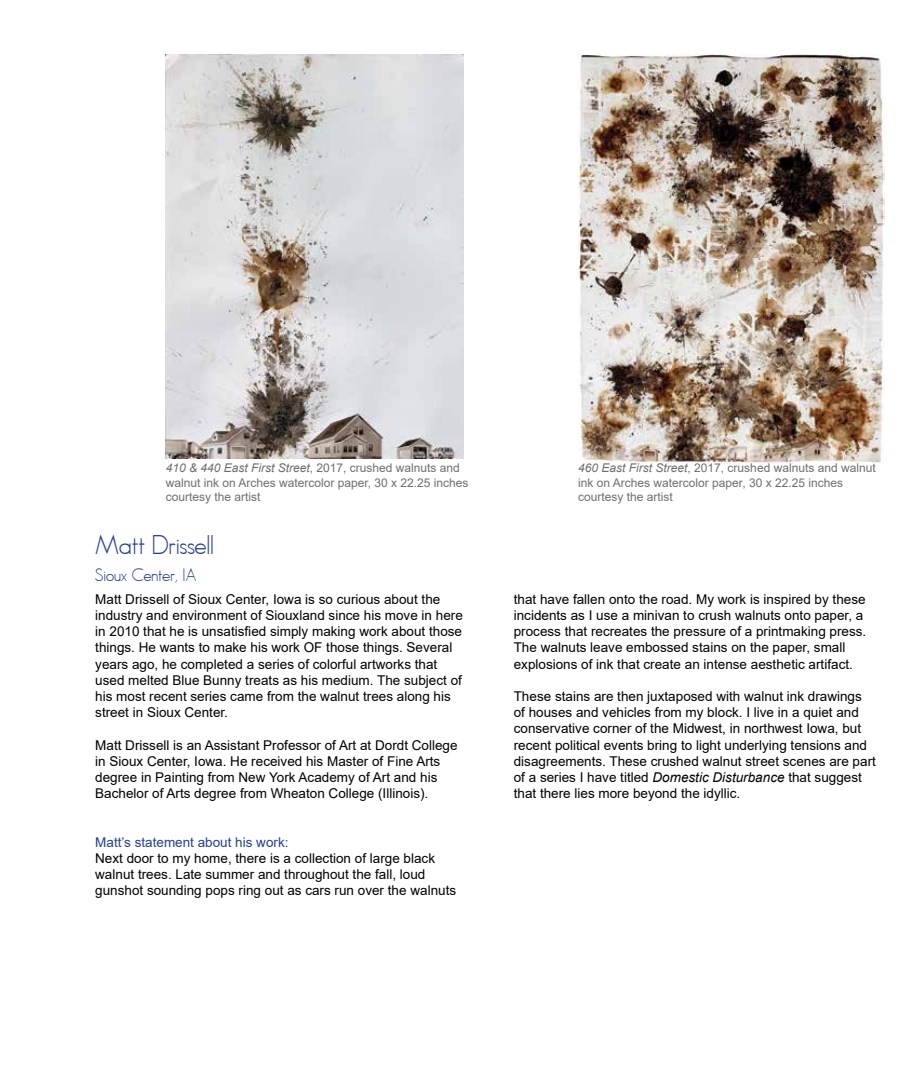
<style>
.page{position:relative;width:918px;height:1080px;background:#fff}
.page>*{position:absolute;margin:0;border:0;box-sizing:border-box;transform-origin:0 0}
.t1{font:27px "MAXIMO";color:#25408f}
.t2{font:18px "MAXIMO";color:#25408f}
.t3{font:13.5px/16.2px "Arial";color:#000}
.t4{font:13.5px "Arial";color:#25408f}
.t5{font:12px/14.4px "Arial";color:#6d6e71}
.s1{font-style:italic}
</style>
<div class="page">
<img style="left:166px;top:54px;width:297px;height:405px">
<img style="left:578px;top:54px;width:307px;height:410px">
<p class="t5" style="left:166px;top:461px;width:304px"><span class="s1">410 &amp; 440 East First Street</span>, 2017, crushed walnuts and walnut ink on Arches watercolor paper, 30 x 22.25 inches courtesy the artist</p>
<p class="t5" style="left:578px;top:461px;width:299px"><span class="s1">460 East First Street</span>, 2017, crushed walnuts and walnut ink on Arches watercolor paper, 30 x 22.25 inches courtesy the artist</p>
<h1 class="t1" style="left:95px;top:529px;width:120px">Matt Drissell</h1>
<h2 class="t2" style="left:95px;top:564px;width:103px">Sioux Center, IA</h2>
<p class="t3" style="left:95px;top:591px;width:369px">Matt Drissell of Sioux Center, Iowa is so curious about the industry and environment of Siouxland since his move in here in 2010 that he is unsatisfied simply making work about those things. He wants to make his work OF those things. Several years ago, he completed a series of colorful artworks that used melted Blue Bunny treats as his medium. The subject of his most recent series came from the walnut trees along his street in Sioux Center.</p>
<p class="t3" style="left:95px;top:737px;width:364px">Matt Drissell is an Assistant Professor of Art at Dordt College in Sioux Center, Iowa. He received his Master of Fine Arts degree in Painting from New York Academy of Art and his Bachelor of Arts degree from Wheaton College (Illinois).</p>
<p class="t4" style="left:95px;top:833px;width:195px">Matt’s statement about his work:</p>
<p class="t3" style="left:95px;top:850px;width:362px">Next door to my home, there is a collection of large black walnut trees. Late summer and throughout the fall, loud gunshot sounding pops ring out as cars run over the walnuts</p>
<p class="t3" style="left:514px;top:591px;width:354px">that have fallen onto the road. My work is inspired by these incidents as I use a minivan to crush walnuts onto paper, a process that recreates the pressure of a printmaking press.<br>The walnuts leave embossed stains on the paper, small explosions of ink that create an intense aesthetic artifact.</p>
<p class="t3" style="left:514px;top:688px;width:364px">These stains are then juxtaposed with walnut ink drawings of houses and vehicles from my block. I live in a quiet and conservative corner of the Midwest, in northwest Iowa, but recent political events bring to light underlying tensions and disagreements. These crushed walnut street scenes are part of a series I have titled <span class="s1">Domestic Disturbance</span> that suggest that there lies more beyond the idyllic.</p>
</div>
